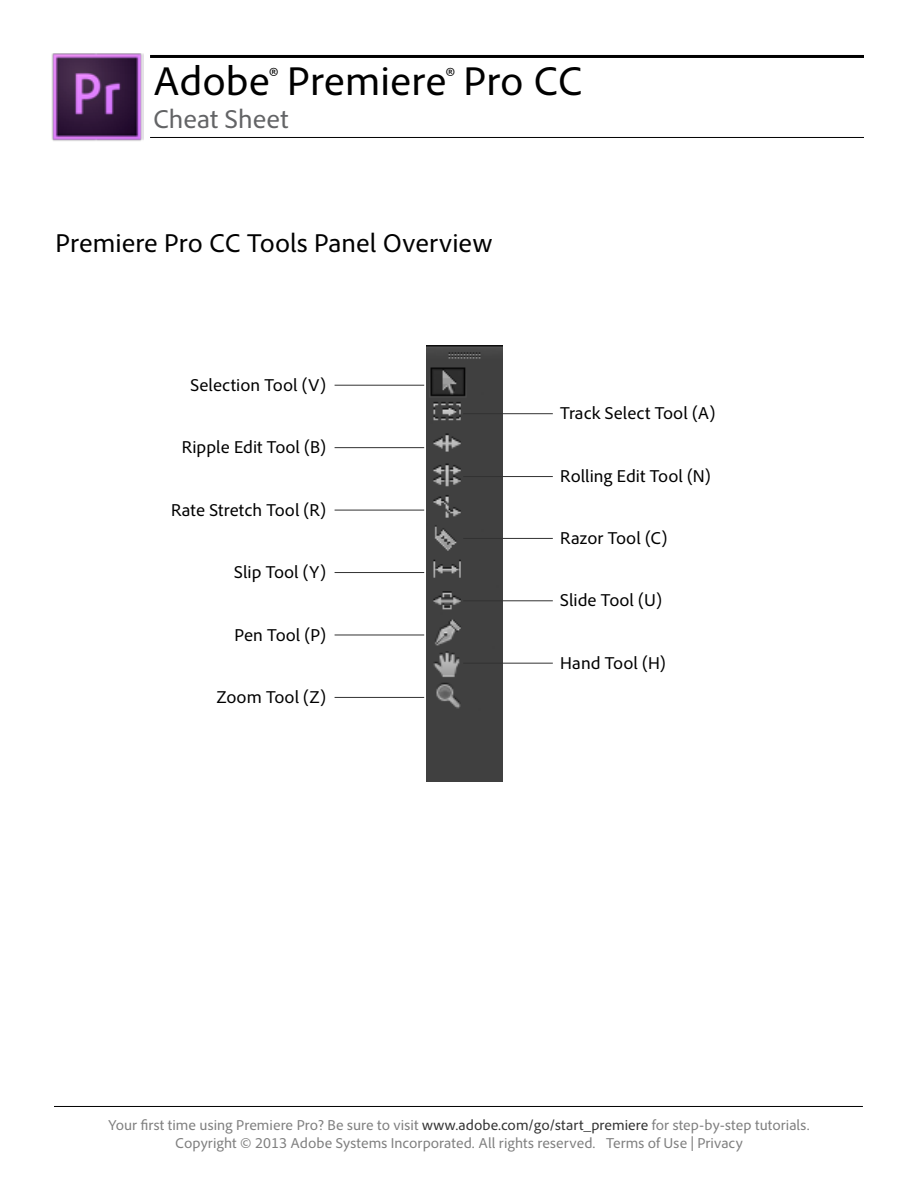
<style>
.page{position:relative;width:918px;height:1188px;background:#fff}
.page>*{position:absolute;margin:0;border:0;box-sizing:border-box;transform-origin:0 0}
.t1{font:42px "Adobe Clean";color:#000}
.t2{font:27px "Adobe Clean";color:#000}
.t3{font:27px "Adobe Clean";color:#636466}
.t4{font:18px "Adobe Clean";color:#000}
.t5{font:15px/18px "Adobe Clean";color:#808080;text-align:center}
.s1{color:#333}
</style>
<div class="page">
<hr style="left:335px;top:385px;width:89px;height:1px;background:#323232">
<hr style="left:54px;top:1106px;width:809px;height:1px;background:#000">
<hr style="left:335px;top:447px;width:89px;height:1px;background:#323232">
<hr style="left:335px;top:510px;width:89px;height:1px;background:#323232">
<hr style="left:335px;top:572px;width:89px;height:1px;background:#323232">
<hr style="left:335px;top:635px;width:89px;height:1px;background:#323232">
<hr style="left:335px;top:697px;width:89px;height:1px;background:#323232">
<img style="left:426px;top:345px;width:76px;height:436px">
<hr style="left:150px;top:55px;width:714px;height:3px;background:#000">
<hr style="left:150px;top:137px;width:714px;height:1px;background:#000">
<img style="left:51px;top:53px;width:92px;height:88px">
<hr style="left:463px;top:413px;width:90px;height:1px;background:#323232">
<hr style="left:463px;top:476px;width:90px;height:1px;background:#323232">
<hr style="left:463px;top:538px;width:90px;height:1px;background:#323232">
<hr style="left:463px;top:600px;width:90px;height:1px;background:#323232">
<hr style="left:463px;top:663px;width:90px;height:1px;background:#323232">
<h1 class="t1" style="left:153px;top:56px;width:431px">Adobe® Premiere® Pro CC</h1>
<h2 class="t3" style="left:153px;top:103px;width:137px">Cheat Sheet</h2>
<h2 class="t2" style="left:56px;top:227px;width:438px">Premiere Pro CC Tools Panel Overview</h2>
<p class="t4" style="left:190px;top:374px;width:137px">Selection Tool (V)</p>
<p class="t4" style="left:182px;top:436px;width:146px">Ripple Edit Tool (B)</p>
<p class="t4" style="left:171px;top:499px;width:157px">Rate Stretch Tool (R)</p>
<p class="t4" style="left:234px;top:561px;width:94px">Slip Tool (Y)</p>
<p class="t4" style="left:234px;top:624px;width:93px">Pen Tool (P)</p>
<p class="t4" style="left:217px;top:686px;width:111px">Zoom Tool (Z)</p>
<p class="t4" style="left:560px;top:403px;width:157px">Track Select Tool (A)</p>
<p class="t4" style="left:560px;top:465px;width:152px">Rolling Edit Tool (N)</p>
<p class="t4" style="left:560px;top:527px;width:109px">Razor Tool (C)</p>
<p class="t4" style="left:560px;top:590px;width:103px">Slide Tool (U)</p>
<p class="t4" style="left:560px;top:652px;width:107px">Hand Tool (H)</p>
<p class="t5" style="left:108px;top:1116px;width:703px">Your first time using Premiere Pro? Be sure to visit <span class="s1">www.adobe.com/go/start_premiere</span> for step-by-step tutorials.<br>Copyright © 2013 Adobe Systems Incorporated. All rights reserved. Terms of Use | Privacy</p>
</div>
